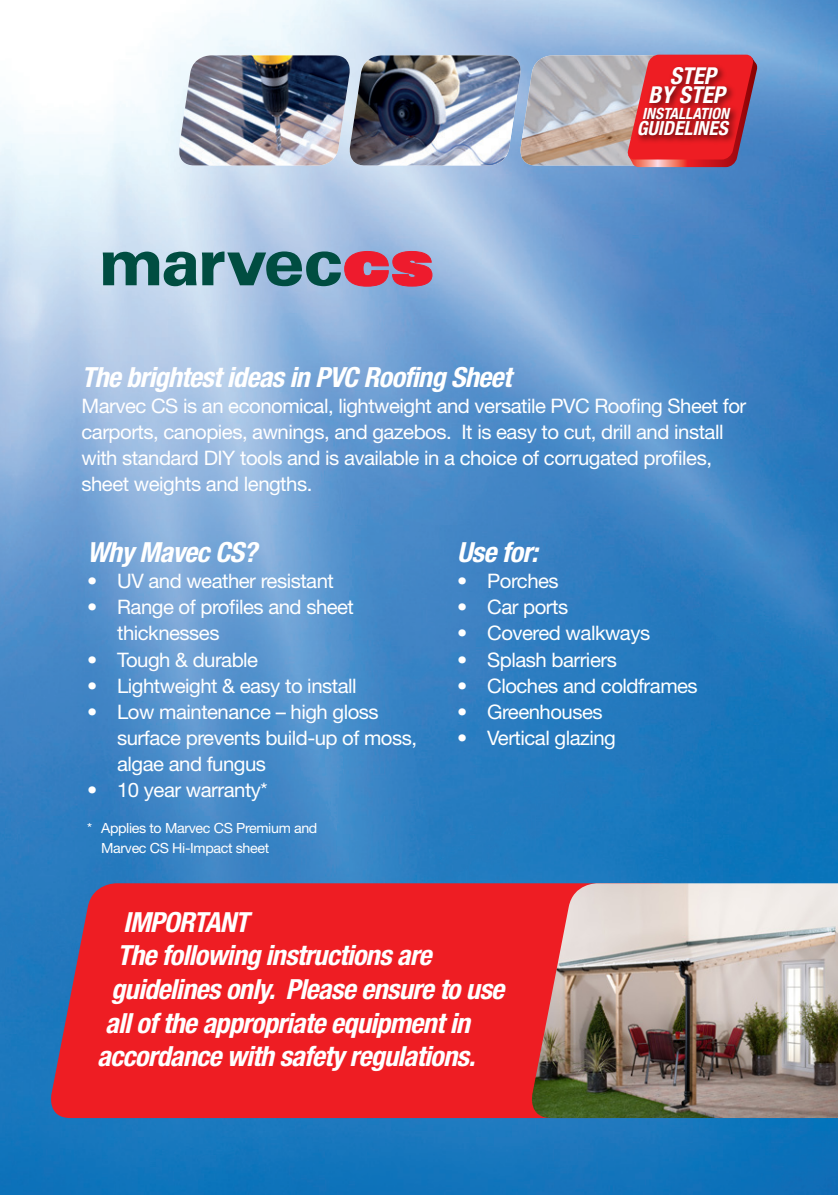
<style>
.page{position:relative;width:838px;height:1195px;background:#fff}
.page>*{position:absolute;margin:0;border:0;box-sizing:border-box;transform-origin:0 0}
.t1{font:italic 700 condensed 27.8px "Helvetica Neue";letter-spacing:-.025em;color:#fff}
.t2{font:italic 700 condensed 23.2px/18.8px "Helvetica Neue";color:#fff;text-align:center}
.t3{font:20px/26px "Helvetica Neue";letter-spacing:-.025em;color:#fff}
.t4{font:italic 700 condensed 19.4px "Helvetica Neue";color:#fff}
.t5{font:italic 700 condensed 15.4px "Helvetica Neue";color:#fff}
.t6{font:14px/20px "Helvetica Neue";letter-spacing:-.025em;color:#fff}
</style>
<div class="page">
<img style="left:0;top:1px;width:838px;height:1193px">
<svg style="left:103px;top:251px;width:329px;height:36px;background:#777681"></svg>
<div style="left:47px;top:883px;width:482px;height:235px;background:#ee1d23"></div>
<img style="left:529px;top:883px;width:309px;height:235px">
<img style="left:176px;top:55px;width:582px;height:112px">
<img style="left:630px;top:59px;width:123px;height:94px">
<p class="t2" style="left:648px;top:65px;width:85px">STEP<br>BYSTEP</p>
<p class="t5" style="left:642px;top:101px;width:93px">INSTALLATION</p>
<p class="t4" style="left:637px;top:112px;width:98px">GUIDELINES</p>
<p class="t1" style="left:81px;top:360px;width:431px">The brightest ideas in PVC Roofing Sheet</p>
<p class="t3" style="left:81px;top:392px;width:666px">Marvec CS is an economical, lightweight and versatile PVC Roofing Sheet for carports, canopies, awnings, and gazebos. It is easy to cut, drill and install with standard DIY tools and is available in a choice of corrugated profiles, sheet weights and lengths.</p>
<p class="t1" style="left:87px;top:535px;width:171px">Why Mavec CS?</p>
<p class="t3" style="left:87px;top:568px;width:248px">• UV and weather resistant</p>
<p class="t3" style="left:117px;top:594px;width:238px;text-indent:-30px">• Range of profiles and sheet thicknesses</p>
<p class="t3" style="left:87px;top:646px;width:173px">• Tough &amp; durable</p>
<p class="t3" style="left:87px;top:672px;width:271px">• Lightweight &amp; easy to install</p>
<p class="t3" style="left:117px;top:698px;width:301px;text-indent:-30px">• Low maintenance – high gloss surface prevents build-up of moss, algae and fungus</p>
<p class="t3" style="left:87px;top:776px;width:182px">• 10 year warranty*</p>
<p class="t6" style="left:101px;top:818px;width:218px;text-indent:-14px">* Applies to Marvec CS Premium and<br>Marvec CS Hi-Impact sheet</p>
<p class="t1" style="left:457px;top:536px;width:82px">Use for:</p>
<p class="t3" style="left:457px;top:568px;width:103px">• Porches</p>
<p class="t3" style="left:457px;top:594px;width:113px">• Car ports</p>
<p class="t3" style="left:457px;top:620px;width:195px">• Covered walkways</p>
<p class="t3" style="left:457px;top:646px;width:161px">• Splash barriers</p>
<p class="t3" style="left:457px;top:672px;width:242px">• Cloches and coldframes</p>
<p class="t3" style="left:457px;top:698px;width:147px">• Greenhouses</p>
<p class="t3" style="left:457px;top:724px;width:160px">• Vertical glazing</p>
<p class="t1" style="left:123px;top:905px;width:127px">IMPORTANT</p>
<p class="t1" style="left:117px;top:938px;width:316px">The following instructions are</p>
<p class="t1" style="left:111px;top:972px;width:395px">guidelines only. Please ensure to use</p>
<p class="t1" style="left:105px;top:1006px;width:366px">all of the appropriate equipment in</p>
<p class="t1" style="left:97px;top:1039px;width:379px">accordance with safety regulations.</p>
</div>
